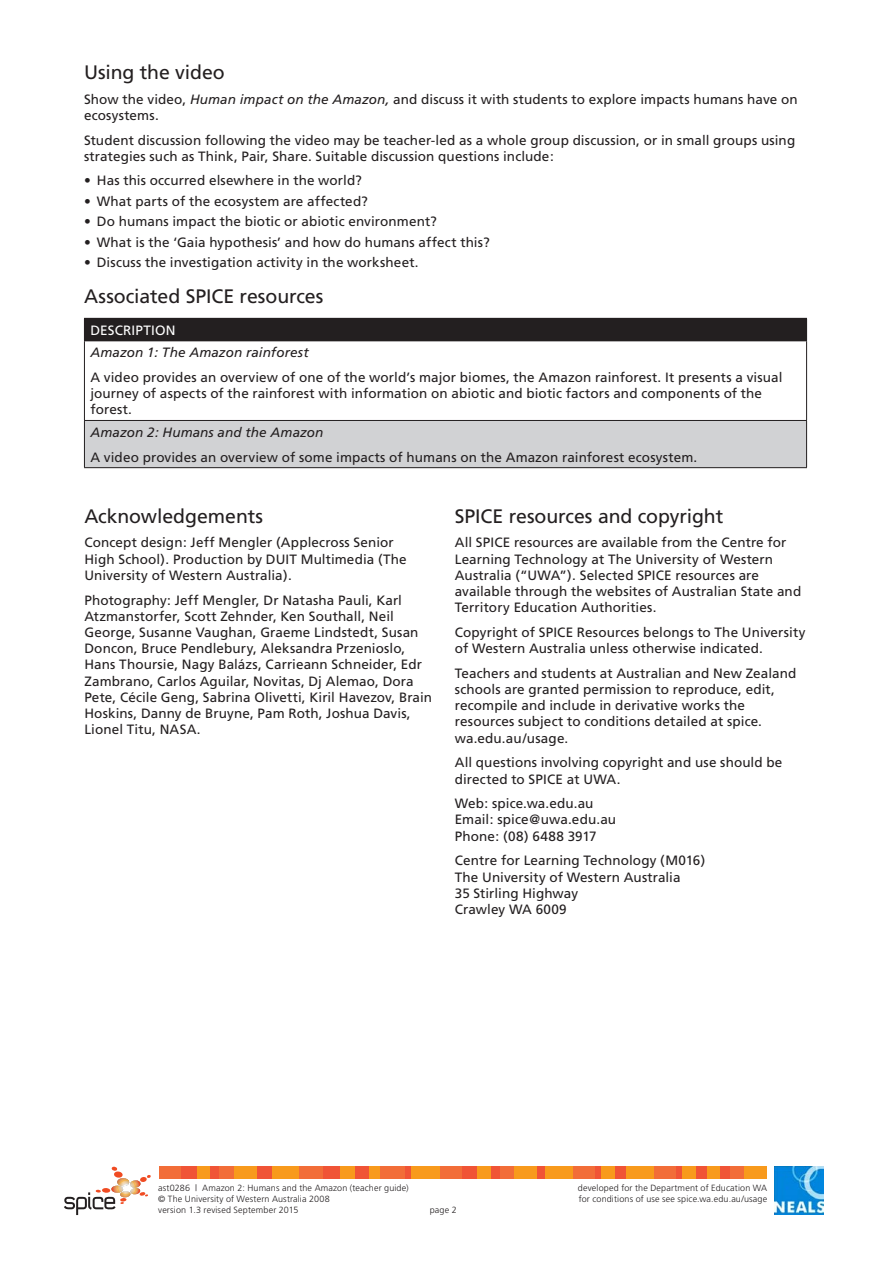
<style>
.page{position:relative;width:893px;height:1263px;background:#fff}
.page>*{position:absolute;margin:0;border:0;box-sizing:border-box;transform-origin:0 0}
.subheading{font:19.5px "Frutiger";letter-spacing:-.005em;color:#231f20}
.t1{font:13.5px/16.2px "Frutiger";letter-spacing:.005em;color:#231f20}
.t2{font:italic 13.5px "Frutiger";letter-spacing:.005em;color:#231f20}
.table_head{font:13.5px "Frutiger";letter-spacing:.015em;color:#fff}
.t3{font:300 9px "Frutiger";letter-spacing:.015em;color:#231f20}
.s1{font-style:italic}
</style>
<div class="page">
<div style="left:163px;top:1167px;width:604px;height:12px;background:#f05436"></div>
<div style="left:500px;top:1167px;width:31px;height:12px;background:#f26d38"></div>
<div style="left:515px;top:1167px;width:22px;height:12px;background:#f89a1c"></div>
<div style="left:477px;top:1167px;width:13px;height:12px;background:#f89a1c"></div>
<div style="left:411px;top:1167px;width:36px;height:12px;background:#f89a1c"></div>
<div style="left:370px;top:1167px;width:16px;height:12px;background:#f89a1c"></div>
<div style="left:340px;top:1167px;width:15px;height:12px;background:#f89a1c"></div>
<div style="left:440px;top:1167px;width:21px;height:12px;background:#f26d38"></div>
<div style="left:380px;top:1167px;width:24px;height:12px;background:#f26d38"></div>
<div style="left:219px;top:1167px;width:31px;height:12px;background:#f26d38"></div>
<div style="left:234px;top:1167px;width:22px;height:12px;background:#f89a1c"></div>
<div style="left:197px;top:1167px;width:13px;height:12px;background:#f89a1c"></div>
<div style="left:159px;top:1167px;width:22px;height:12px;background:#f26d38"></div>
<div style="left:545px;top:1167px;width:36px;height:12px;background:#f89a1c"></div>
<div style="left:574px;top:1167px;width:21px;height:12px;background:#f26d38"></div>
<div style="left:601px;top:1167px;width:14px;height:12px;background:#f89a1c"></div>
<div style="left:272px;top:1167px;width:36px;height:12px;background:#f89a1c"></div>
<div style="left:299px;top:1167px;width:23px;height:12px;background:#f26d38"></div>
<div style="left:730px;top:1167px;width:30px;height:12px;background:#f26d38"></div>
<div style="left:744px;top:1167px;width:23px;height:12px;background:#f89a1c"></div>
<div style="left:707px;top:1167px;width:13px;height:12px;background:#f89a1c"></div>
<div style="left:626px;top:1167px;width:35px;height:12px;background:#f89a1c"></div>
<div style="left:654px;top:1167px;width:22px;height:12px;background:#f26d38"></div>
<div style="left:682px;top:1167px;width:14px;height:12px;background:#f89a1c"></div>
<img style="left:775px;top:1167px;width:48px;height:47px">
<svg style="left:64px;top:1166px;width:87px;height:49px"></svg>
<div style="left:84px;top:318px;width:723px;height:23px;background:#231f20"></div>
<div style="left:84px;top:420px;width:723px;height:48px;background:#d1d2d4"></div>
<hr style="left:84px;top:341px;width:1px;height:79px;background:#231f20">
<hr style="left:806px;top:341px;width:1px;height:79px;background:#231f20">
<hr style="left:84px;top:420px;width:723px;height:1px;background:#231f20">
<hr style="left:84px;top:421px;width:1px;height:46px;background:#231f20">
<hr style="left:806px;top:421px;width:1px;height:46px;background:#231f20">
<hr style="left:84px;top:467px;width:723px;height:1px;background:#231f20">
<p class="subheading" style="left:84px;top:61px;width:142px">Using the video</p>
<p class="t1" style="left:84px;top:91px;width:715px">Show the video, <span class="s1">Human impact on the Amazon,</span> and discuss it with students to explore impacts humans have on ecosystems.</p>
<p class="t1" style="left:84px;top:132px;width:713px">Student discussion following the video may be teacher-led as a whole group discussion, or in small groups using strategies such as Think, Pair, Share. Suitable discussion questions include:</p>
<p class="t1" style="left:84px;top:173px;width:279px">• Has this occurred elsewhere in the world?</p>
<p class="t1" style="left:84px;top:193px;width:285px">• What parts of the ecosystem are affected?</p>
<p class="t1" style="left:84px;top:213px;width:354px">• Do humans impact the biotic or abiotic environment?</p>
<p class="t1" style="left:84px;top:234px;width:407px">• What is the ‘Gaia hypothesis’ and how do humans affect this?</p>
<p class="t1" style="left:84px;top:254px;width:336px">• Discuss the investigation activity in the worksheet.</p>
<p class="subheading" style="left:84px;top:285px;width:241px">Associated SPICE resources</p>
<p class="table_head" style="left:90px;top:322px;width:86px">DESCRIPTION</p>
<p class="t2" style="left:90px;top:345px;width:220px">Amazon 1: The Amazon rainforest</p>
<p class="t1" style="left:90px;top:369px;width:693px">A video provides an overview of one of the world’s major biomes, the Amazon rainforest. It presents a visual journey of aspects of the rainforest with information on abiotic and biotic factors and components of the forest.</p>
<p class="t2" style="left:90px;top:424px;width:235px">Amazon 2: Humans and the Amazon</p>
<p class="t1" style="left:90px;top:449px;width:608px">A video provides an overview of some impacts of humans on the Amazon rainforest ecosystem.</p>
<p class="subheading" style="left:84px;top:504px;width:180px">Acknowledgements</p>
<p class="t1" style="left:84px;top:534px;width:324px">Concept design: Jeff Mengler (Applecross Senior<br>High School). Production by DUIT Multimedia (The<br>University of Western Australia).</p>
<p class="t1" style="left:84px;top:592px;width:349px">Photography: Jeff Mengler, Dr Natasha Pauli, Karl Atzmanstorfer, Scott Zehnder, Ken Southall, Neil George, Susanne Vaughan, Graeme Lindstedt, Susan Doncon, Bruce Pendlebury, Aleksandra Przenioslo, Hans Thoursie, Nagy Balázs, Carrieann Schneider, Edr Zambrano, Carlos Aguilar, Novitas, Dj Alemao, Dora Pete, Cécile Geng, Sabrina Olivetti, Kiril Havezov, Brain Hoskins, Danny de Bruyne, Pam Roth, Joshua Davis, Lionel Titu, NASA.</p>
<p class="subheading" style="left:455px;top:504px;width:270px">SPICE resources and copyright</p>
<p class="t1" style="left:455px;top:534px;width:348px">All SPICE resources are available from the Centre for Learning Technology at The University of Western Australia (“UWA”). Selected SPICE resources are available through the websites of Australian State and Territory Education Authorities.</p>
<p class="t1" style="left:455px;top:624px;width:352px">Copyright of SPICE Resources belongs to The University of Western Australia unless otherwise indicated.</p>
<p class="t1" style="left:455px;top:665px;width:343px">Teachers and students at Australian and New Zealand schools are granted permission to reproduce, edit, recompile and include in derivative works the resources subject to conditions detailed at spice. wa.edu.au/usage.</p>
<p class="t1" style="left:455px;top:754px;width:329px">All questions involving copyright and use should be directed to SPICE at UWA.</p>
<p class="t1" style="left:455px;top:795px;width:163px">Web: spice.wa.edu.au<br>Email: spice@uwa.edu.au<br>Phone: (08) 6488 3917</p>
<p class="t1" style="left:455px;top:852px;width:252px">Centre for Learning Technology (M016)<br>The University of Western Australia<br>35 Stirling Highway<br>Crawley WA 6009</p>
<p class="t3" style="left:158px;top:1183px;width:252px">ast0286 | Amazon 2: Humans and the Amazon (teacher guide)</p>
<p class="t3" style="left:578px;top:1183px;width:191px">developed for the Department of Education WA</p>
<p class="t3" style="left:158px;top:1194px;width:173px">© The University of Western Australia 2008</p>
<p class="t3" style="left:579px;top:1194px;width:190px">for conditions of use see spice.wa.edu.au/usage</p>
<p class="t3" style="left:158px;top:1205px;width:142px">version 1.3 revised September 2015</p>
<p class="t3" style="left:430px;top:1205px;width:29px">page 2</p>
</div>
